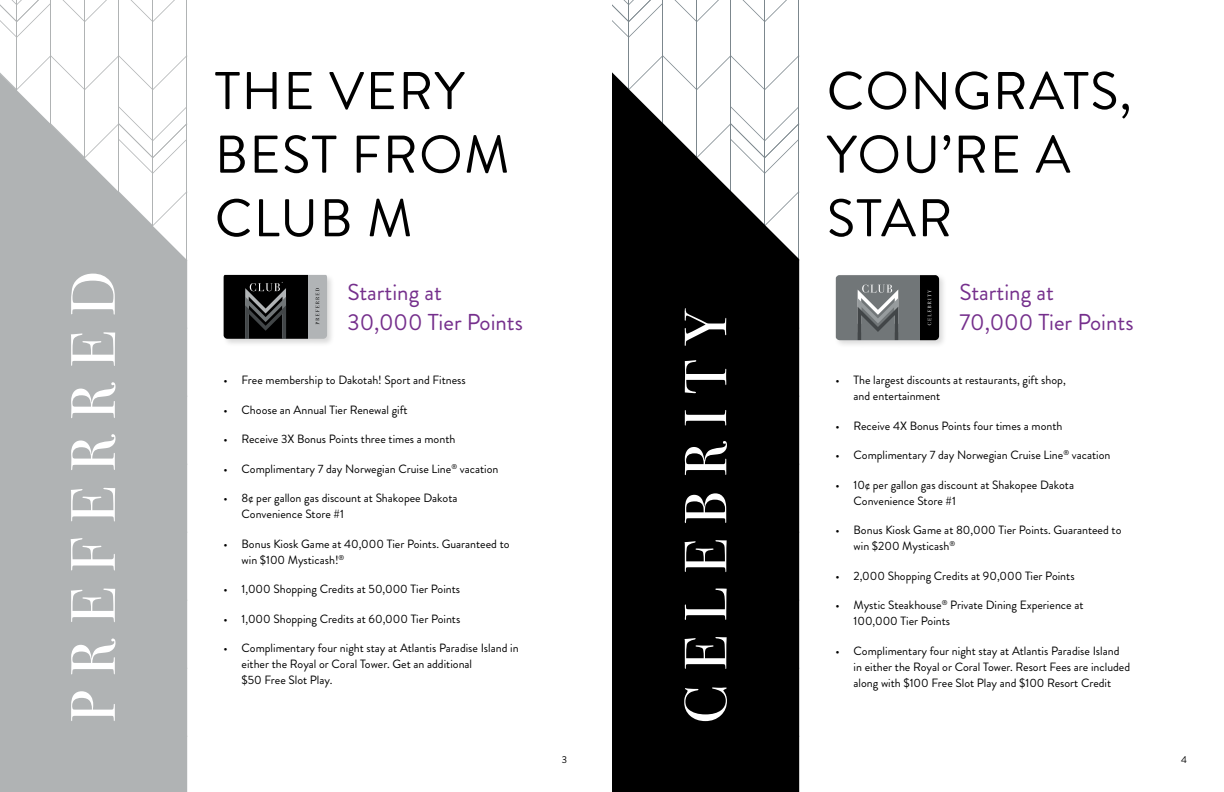
<style>
.page{position:relative;width:1224px;height:792px;background:#fff}
.page>*{position:absolute;margin:0;border:0;box-sizing:border-box;transform-origin:0 0}
.t1{font:53px/63.6px "Brandon Grotesque";letter-spacing:.025em;color:#000}
.t2{font:23px/30px "Brandon Grotesque";color:#752f8c}
.t3{font:12px/16px "Brandon Grotesque";color:#000}
.t4{font:10px "Brandon Grotesque";color:#000}
</style>
<div class="page">
<hr style="left:152px;top:0;width:1px;height:792px;background:#b0b3b4">
<svg style="left:130px;top:0;width:45px;height:22px"></svg>
<hr style="left:186px;top:0;width:1px;height:792px;background:#b0b3b4">
<hr style="left:84px;top:0;width:1px;height:792px;background:#b0b3b4">
<svg style="left:62px;top:0;width:45px;height:22px"></svg>
<hr style="left:118px;top:0;width:1px;height:792px;background:#b0b3b4">
<hr style="left:16px;top:0;width:1px;height:792px;background:#b0b3b4">
<svg style="left:0;top:56px;width:186px;height:17px"></svg>
<hr style="left:50px;top:0;width:1px;height:792px;background:#b0b3b4">
<svg style="left:0;top:0;width:50px;height:37px"></svg>
<svg style="left:0;top:73px;width:186px;height:719px;fill:#b0b3b4"></svg>
<hr style="left:764px;top:0;width:1px;height:792px;background:#7c878d">
<svg style="left:742px;top:0;width:45px;height:22px"></svg>
<hr style="left:798px;top:0;width:1px;height:792px;background:#7c878d">
<hr style="left:696px;top:0;width:1px;height:792px;background:#7c878d">
<svg style="left:674px;top:0;width:45px;height:22px"></svg>
<hr style="left:730px;top:0;width:1px;height:792px;background:#7c878d">
<hr style="left:628px;top:0;width:1px;height:792px;background:#7c878d">
<svg style="left:646px;top:56px;width:154px;height:16px"></svg>
<hr style="left:662px;top:0;width:1px;height:792px;background:#7c878d">
<svg style="left:612px;top:0;width:50px;height:38px"></svg>
<div style="left:222px;top:273px;width:113px;height:74px;background:#000;opacity:.15"></div>
<div style="left:308px;top:275px;width:19px;height:64px;background:#b1b4b6"></div>
<svg style="left:316px;top:288px;width:3px;height:36px"></svg>
<svg style="left:224px;top:275px;width:84px;height:64px;background:#151516"></svg>
<div style="left:0;top:589px;width:188px;height:132px;background:#b0b3b4"></div>
<div style="left:0;top:379px;width:188px;height:203px;background:#b0b3b4"></div>
<svg style="left:0;top:328px;width:188px;height:38px;background:#b5b8b9"></svg>
<div style="left:0;top:243px;width:188px;height:72px;background:#b0b3b4"></div>
<svg style="left:612px;top:72px;width:187px;height:720px;fill:#000"></svg>
<div style="left:612px;top:588px;width:188px;height:133px;background:#000"></div>
<div style="left:612px;top:243px;width:188px;height:339px;background:#000"></div>
<div style="left:833px;top:273px;width:115px;height:76px;background:#000;opacity:.15"></div>
<div style="left:920px;top:275px;width:19px;height:65px;background:#000"></div>
<svg style="left:928px;top:290px;width:3px;height:35px"></svg>
<svg style="left:836px;top:275px;width:84px;height:65px;background:#777b7d"></svg>
<h1 class="t1" style="left:215px;top:60px;width:296px">THE VERY<br>BEST FROM<br>CLUB M</h1>
<h1 class="t1" style="left:827px;top:60px;width:307px">CONGRATS,<br>YOU’RE A<br>STAR</h1>
<h2 class="t2" style="left:347px;top:277px;width:177px">Starting at<br>30,000 Tier Points</h2>
<h2 class="t2" style="left:959px;top:277px;width:176px">Starting at<br>70,000 Tier Points</h2>
<p class="t3" style="left:224px;top:372px;width:244px">• Free membership to Dakotah! Sport and Fitness</p>
<p class="t3" style="left:224px;top:402px;width:186px">• Choose an Annual Tier Renewal gift</p>
<p class="t3" style="left:224px;top:431px;width:233px">• Receive 3X Bonus Points three times a month</p>
<p class="t3" style="left:224px;top:461px;width:276px">• Complimentary 7 day Norwegian Cruise Line<sup>®</sup> vacation</p>
<p class="t3" style="left:242px;top:490px;width:217px;text-indent:-18px">• 8¢ per gallon gas discount at Shakopee Dakota<br>Convenience Store #1</p>
<p class="t3" style="left:242px;top:536px;width:270px;text-indent:-18px">• Bonus Kiosk Game at 40,000 Tier Points. Guaranteed to win $100 Mysticash!<sup>®</sup></p>
<p class="t3" style="left:224px;top:581px;width:238px">• 1,000 Shopping Credits at 50,000 Tier Points</p>
<p class="t3" style="left:224px;top:611px;width:238px">• 1,000 Shopping Credits at 60,000 Tier Points</p>
<p class="t3" style="left:242px;top:640px;width:279px;text-indent:-18px">• Complimentary four night stay at Atlantis Paradise Island in either the Royal or Coral Tower. Get an additional<br>$50 Free Slot Play.</p>
<p class="t3" style="left:854px;top:372px;width:214px;text-indent:-18px">• The largest discounts at restaurants, gift shop, and entertainment</p>
<p class="t3" style="left:836px;top:418px;width:228px">• Receive 4X Bonus Points four times a month</p>
<p class="t3" style="left:836px;top:447px;width:276px">• Complimentary 7 day Norwegian Cruise Line<sup>®</sup> vacation</p>
<p class="t3" style="left:854px;top:477px;width:222px;text-indent:-18px">• 10¢ per gallon gas discount at Shakopee Dakota<br>Convenience Store #1</p>
<p class="t3" style="left:854px;top:522px;width:269px;text-indent:-18px">• Bonus Kiosk Game at 80,000 Tier Points. Guaranteed to win $200 Mysticash<sup>®</sup></p>
<p class="t3" style="left:836px;top:568px;width:241px">• 2,000 Shopping Credits at 90,000 Tier Points</p>
<p class="t3" style="left:854px;top:597px;width:231px;text-indent:-18px">• Mystic Steakhouse<sup>®</sup> Private Dining Experience at<br>100,000 Tier Points</p>
<p class="t3" style="left:854px;top:643px;width:278px;text-indent:-18px">• Complimentary four night stay at Atlantis Paradise Island in either the Royal or Coral Tower. Resort Fees are included along with $100 Free Slot Play and $100 Resort Credit</p>
<p class="t4" style="left:562px;top:753px;width:7px">3</p>
<p class="t4" style="left:1181px;top:753px;width:7px">4</p>
</div>
